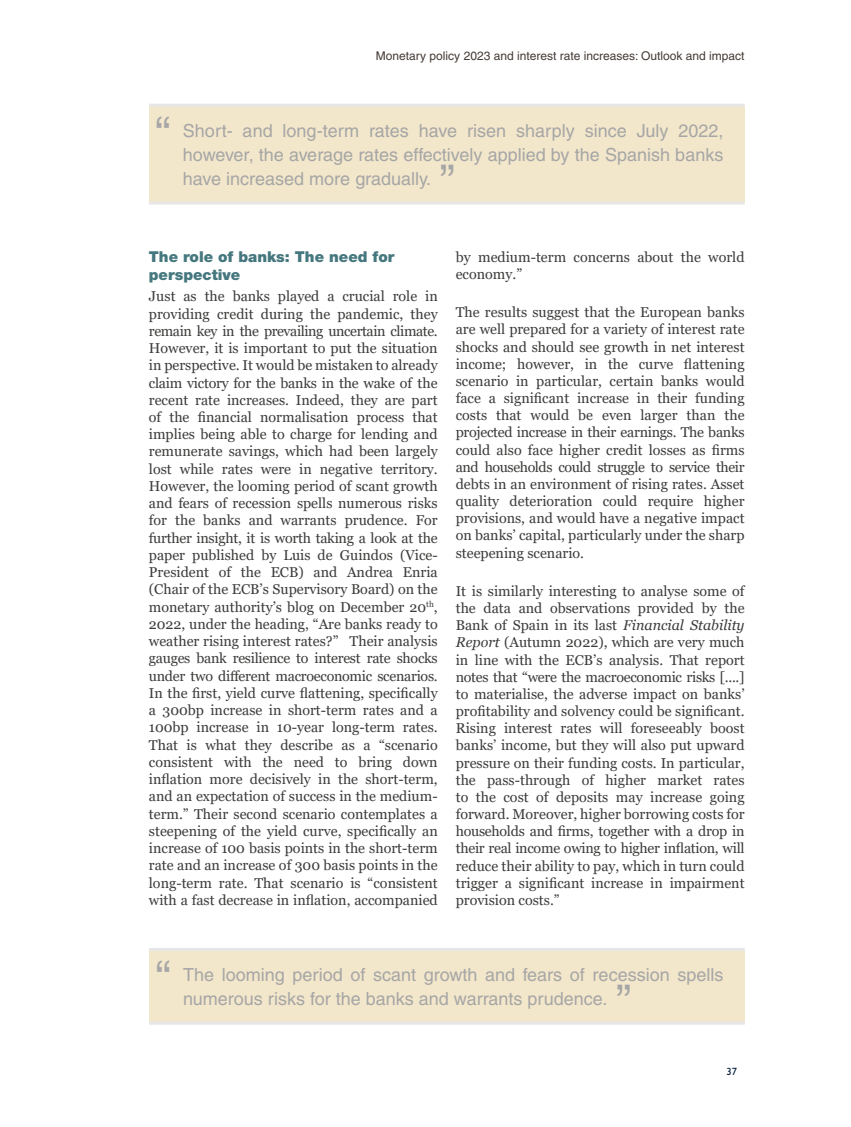
<style>
.page{position:relative;width:851px;height:1127px;background:#fff}
.page>*{position:absolute;margin:0;border:0;box-sizing:border-box;transform-origin:0 0}
.t1{font:45px "Helvetica";color:#a6a6a6}
.t2{font:18px/24px "Helvetica";color:#a6a6a6;text-align:justify}
.t3{font:900 15px/18.1px "Helvetica Neue";color:#45777e}
.t4{font:14.25px/17.2px "Georgia";color:#3c3c3b;text-align:justify}
.t5{font:12px "Helvetica";color:#453a36}
.t6{font:500 10.5px "Gill Sans MT Std";color:#001d39}
.s1{font-style:italic}
</style>
<div class="page">
<div style="left:149px;top:106px;width:595px;height:97px;background:#f3e7cb"></div>
<hr style="left:149px;top:104px;width:595px;height:3px;background:#e6e6e6">
<hr style="left:149px;top:201px;width:595px;height:3px;background:#e6e6e6">
<div style="left:149px;top:950px;width:595px;height:73px;background:#f3e7cb"></div>
<hr style="left:149px;top:948px;width:595px;height:3px;background:#e6e6e6">
<hr style="left:149px;top:1022px;width:595px;height:3px;background:#e6e6e6">
<p class="t5" style="left:376px;top:49px;width:370px">Monetary policy 2023 and interest rate increases: Outlook and impact</p>
<h1 class="t1" style="left:155px;top:107px;width:16px">“</h1>
<p class="t2" style="left:183px;top:118px;width:542px">Short- and long-term rates have risen sharply since July 2022, however, the average rates effectively applied by the Spanish banks have increased more gradually.</p>
<h1 class="t1" style="left:440px;top:155px;width:16px">”</h1>
<p class="t3" style="left:149px;top:247px;width:247px">The role of banks: The need for perspective</p>
<p class="t4" style="left:149px;top:288px;width:290px">Just as the banks played a crucial role in providing credit during the pandemic, they remain key in the prevailing uncertain climate.<br>However, it is important to put the situation in perspective. It would be mistaken to already claim victory for the banks in the wake of the recent rate increases. Indeed, they are part of the financial normalisation process that implies being able to charge for lending and remunerate savings, which had been largely lost while rates were in negative territory.<br>However, the looming period of scant growth and fears of recession spells numerous risks for the banks and warrants prudence. For further insight, it is worth taking a look at the paper published by Luis de Guindos (Vice-President of the ECB) and Andrea Enria (Chair of the ECB’s Supervisory Board) on the monetary authority’s blog on December 20<sup>th</sup>, 2022, under the heading, “Are banks ready to weather rising interest rates?” Their analysis gauges bank resilience to interest rate shocks under two different macroeconomic scenarios.<br>In the first, yield curve flattening, specifically a 300bp increase in short-term rates and a 100bp increase in 10-year long-term rates.<br>That is what they describe as a “scenario consistent with the need to bring down inflation more decisively in the short-term, and an expectation of success in the medium&shy;term.” Their second scenario contemplates a steepening of the yield curve, specifically an increase of 100 basis points in the short-term rate and an increase of 300 basis points in the long-term rate. That scenario is “consistent with a fast decrease in inflation, accompanied</p>
<p class="t4" style="left:455px;top:248px;width:290px">by medium-term concerns about the world economy.”</p>
<p class="t4" style="left:455px;top:304px;width:290px">The results suggest that the European banks are well prepared for a variety of interest rate shocks and should see growth in net interest income; however, in the curve flattening scenario in particular, certain banks would face a significant increase in their funding costs that would be even larger than the projected increase in their earnings. The banks could also face higher credit losses as firms and households could struggle to service their debts in an environment of rising rates. Asset quality deterioration could require higher provisions, and would have a negative impact on banks’ capital, particularly under the sharp steepening scenario.</p>
<p class="t4" style="left:455px;top:583px;width:290px">It is similarly interesting to analyse some of the data and observations provided by the Bank of Spain in its last <span class="s1">Financial Stability Report</span> (Autumn 2022), which are very much in line with the ECB’s analysis. That report notes that “were the macroeconomic risks [....] to materialise, the adverse impact on banks’ profitability and solvency could be significant.<br>Rising interest rates will foreseeably boost banks’ income, but they will also put upward pressure on their funding costs. In particular, the pass-through of higher market rates to the cost of deposits may increase going forward. Moreover, higher borrowing costs for households and firms, together with a drop in their real income owing to higher inflation, will reduce their ability to pay, which in turn could trigger a significant increase in impairment provision costs.”</p>
<h1 class="t1" style="left:155px;top:951px;width:16px">“</h1>
<p class="t2" style="left:183px;top:962px;width:541px">The looming period of scant growth and fears of recession spells numerous risks for the banks and warrants prudence.</p>
<h1 class="t1" style="left:616px;top:975px;width:16px">”</h1>
<p class="t6" style="left:726px;top:1065px;width:12px">37</p>
</div>
